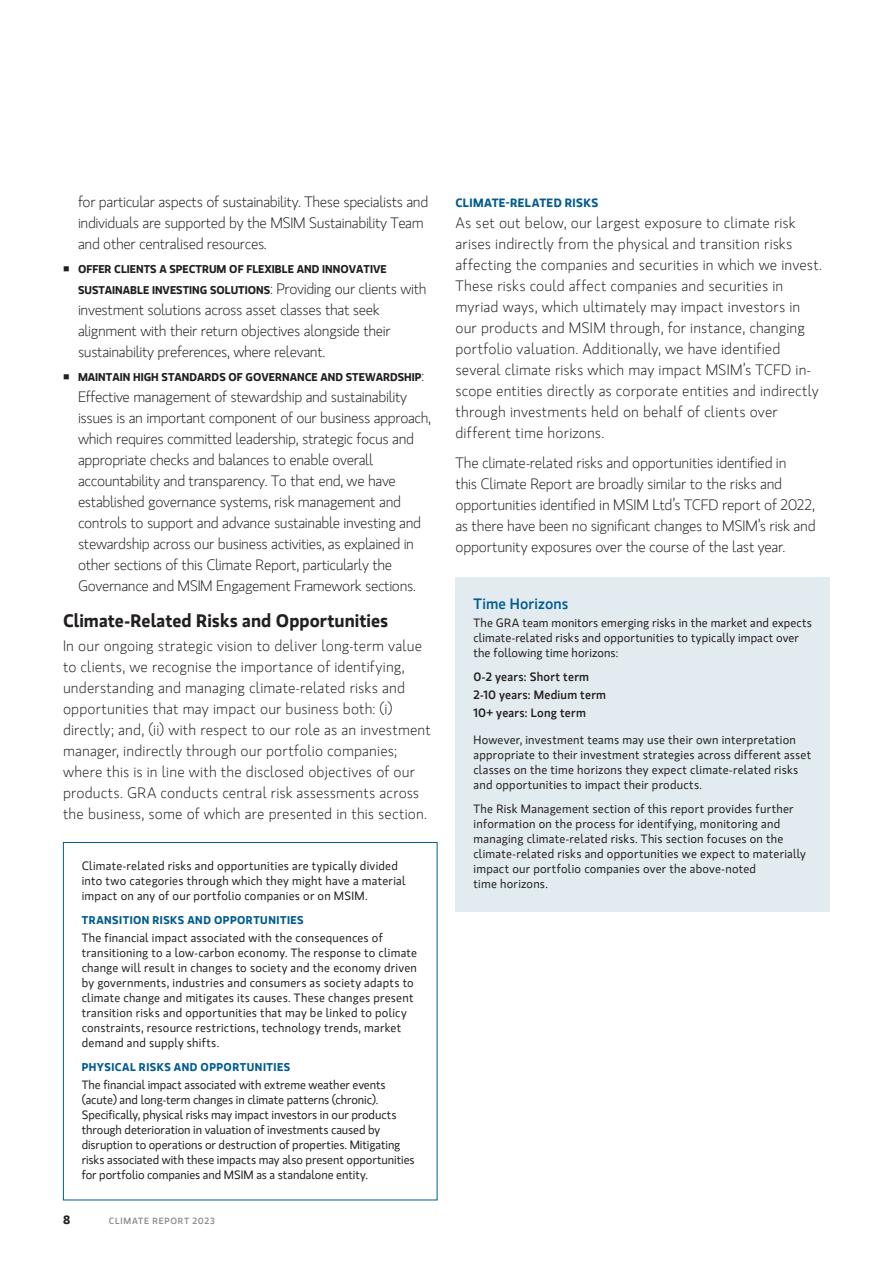
<style>
.page{position:relative;width:893px;height:1263px;background:#fff}
.page>*{position:absolute;margin:0;border:0;box-sizing:border-box;transform-origin:0 0}
.Body_Head{font:700 18px "MS Gloriola II Std";color:#231f20}
.Body_Light{font:300 15px/21px "MS Gloriola II Std";letter-spacing:-.015em;color:#231f20}
.Body_Light-2{font:300 15px/21px "MS Gloriola II Std";letter-spacing:.01em;color:#231f20}
.Sidebar_Head{font:500 15px "MS Gloriola II Std";letter-spacing:.01em;color:#005c91}
.Sidebar_Paragraph{font:12px/15px "MS Gloriola II Std";letter-spacing:.015em;color:#231f20}
.Sidebar_Paragraph-2{font:12px/15px "MS Gloriola II Std";letter-spacing:-.005em;color:#231f20}
.Sidebar_Paragraph-3{font:500 12px "MS Gloriola II Std";letter-spacing:.02em;color:#231f20}
.Body_Subhead_Blue{font:700 12px "MS Gloriola II Std";letter-spacing:.03em;color:#005c91}
.t1{font:700 12px "MS Gloriola II Std";color:#231f20}
.t2{font:700 11.25px/21px "MS Gloriola II Std";color:#231f20}
.Sidebar_Paragraph-4{font:700 11.25px "MS Gloriola II Std";letter-spacing:.045em;color:#005c91}
.t3{font:500 9px "MS Gloriola II Std";letter-spacing:.085em;color:#8b8d90}
.s1{font-weight:300;font-size:15px}
</style>
<div class="page">
<div style="left:63px;top:842px;width:374px;height:358px;border:1px solid #005c91"></div>
<div style="left:455px;top:577px;width:375px;height:335px;background:#e2ebef"></div>
<p class="Body_Light" style="left:78px;top:191px;width:352px">for particular aspects of sustainability. These specialists and individuals are supported by the MSIM Sustainability Team and other centralised resources.</p>
<p class="t2" style="left:78px;top:258px;width:350px">OFFER CLIENTS A SPECTRUM OF FLEXIBLE AND INNOVATIVE<br>SUSTAINABLE INVESTING SOLUTIONS<span class="s1">: Providing our clients with</span></p>
<p class="Body_Light" style="left:78px;top:299px;width:314px">investment solutions across asset classes that seek alignment with their return objectives alongside their sustainability preferences, where relevant.</p>
<p class="t2" style="left:78px;top:366px;width:348px">MAINTAIN HIGH STANDARDS OF GOVERNANCE AND STEWARDSHIP<span class="s1">:</span></p>
<p class="Body_Light" style="left:78px;top:386px;width:355px">Effective management of stewardship and sustainability issues is an important component of our business approach, which requires committed leadership, strategic focus and appropriate checks and balances to enable overall accountability and transparency. To that end, we have established governance systems, risk management and controls to support and advance sustainable investing and stewardship across our business activities, as explained in other sections of this Climate Report, particularly the Governance and MSIM Engagement Framework sections.</p>
<p class="Body_Head" style="left:63px;top:608px;width:327px">Climate-Related Risks and Opportunities</p>
<p class="Body_Light-2" style="left:63px;top:635px;width:370px">In our ongoing strategic vision to deliver long-term value to clients, we recognise the importance of identifying, understanding and managing climate-related risks and opportunities that may impact our business both: (i) directly; and, (ii) with respect to our role as an investment manager, indirectly through our portfolio companies; where this is in line with the disclosed objectives of our products. GRA conducts central risk assessments across the business, some of which are presented in this section.</p>
<p class="Sidebar_Paragraph" style="left:82px;top:858px;width:325px">Climate-related risks and opportunities are typically divided into two categories through which they might have a material impact on any of our portfolio companies or on MSIM.</p>
<p class="Sidebar_Paragraph-4" style="left:82px;top:912px;width:223px">TRANSITION RISKS AND OPPORTUNITIES</p>
<p class="Sidebar_Paragraph" style="left:82px;top:930px;width:337px">The financial impact associated with the consequences of transitioning to a low-carbon economy. The response to climate change will result in changes to society and the economy driven by governments, industries and consumers as society adapts to climate change and mitigates its causes. These changes present transition risks and opportunities that may be linked to policy constraints, resource restrictions, technology trends, market demand and supply shifts.</p>
<p class="Sidebar_Paragraph-4" style="left:82px;top:1059px;width:210px">PHYSICAL RISKS AND OPPORTUNITIES</p>
<p class="Sidebar_Paragraph-2" style="left:82px;top:1077px;width:334px">The financial impact associated with extreme weather events (acute) and long-term changes in climate patterns (chronic).<br>Specifically, physical risks may impact investors in our products through deterioration in valuation of investments caused by disruption to operations or destruction of properties. Mitigating risks associated with these impacts may also present opportunities for portfolio companies and MSIM as a standalone entity.</p>
<p class="t1" style="left:63px;top:1211px;width:9px">8</p>
<p class="t3" style="left:109px;top:1215px;width:108px">CLIMATE REPORT 2023</p>
<p class="Body_Subhead_Blue" style="left:455px;top:194px;width:144px">CLIMATE-RELATED RISKS</p>
<p class="Body_Light-2" style="left:455px;top:212px;width:368px">As set out below, our largest exposure to climate risk arises indirectly from the physical and transition risks affecting the companies and securities in which we invest.<br>These risks could affect companies and securities in myriad ways, which ultimately may impact investors in our products and MSIM through, for instance, changing portfolio valuation. Additionally, we have identified several climate risks which may impact MSIM’s TCFD in&shy;scope entities directly as corporate entities and indirectly through investments held on behalf of clients over different time horizons.</p>
<p class="Body_Light" style="left:455px;top:452px;width:362px">The climate-related risks and opportunities identified in<br>this Climate Report are broadly similar to the risks and opportunities identified in MSIM Ltd’s TCFD report of 2022, as there have been no significant changes to MSIM’s risk and opportunity exposures over the course of the last year.</p>
<p class="Sidebar_Head" style="left:473px;top:593px;width:96px">Time Horizons</p>
<p class="Sidebar_Paragraph" style="left:473px;top:615px;width:340px">The GRA team monitors emerging risks in the market and expects climate-related risks and opportunities to typically impact over the following time horizons:</p>
<p class="Sidebar_Paragraph-3" style="left:473px;top:668px;width:117px">0-2 years: Short term</p>
<p class="Sidebar_Paragraph-3" style="left:473px;top:686px;width:134px">2-10 years: Medium term</p>
<p class="Sidebar_Paragraph-3" style="left:473px;top:704px;width:114px">10+ years: Long term</p>
<p class="Sidebar_Paragraph" style="left:473px;top:732px;width:339px">However, investment teams may use their own interpretation appropriate to their investment strategies across different asset classes on the time horizons they expect climate-related risks and opportunities to impact their products.</p>
<p class="Sidebar_Paragraph" style="left:473px;top:801px;width:334px">The Risk Management section of this report provides further information on the process for identifying, monitoring and managing climate-related risks. This section focuses on the climate-related risks and opportunities we expect to materially impact our portfolio companies over the above-noted<br>time horizons.</p>
</div>
